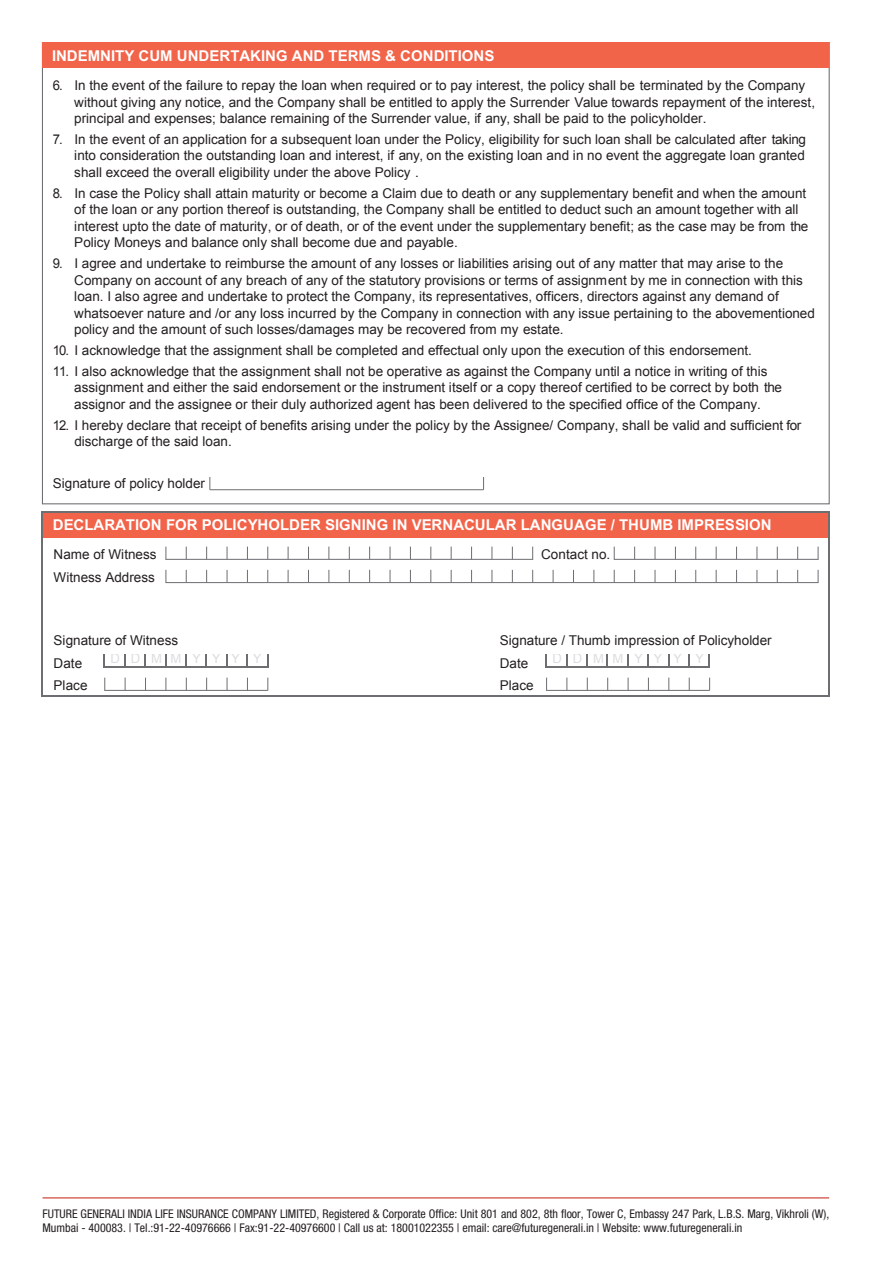
<style>
.page{position:relative;width:893px;height:1263px;background:#fff}
.page>*{position:absolute;margin:0;border:0;box-sizing:border-box;transform-origin:0 0}
.t1{font:700 15px "Arial";color:#fff}
.t2{font:13.5px/16.5px "Arial";color:#231f20}
.t3{font:13.5px "Arial";letter-spacing:.8em;color:#dcddde}
.t4{font:condensed 12px/14.4px "Helvetica Neue LT Std";color:#231f20}
</style>
<div class="page">
<div style="left:42px;top:43px;width:787px;height:25px;background:#f2644a"></div>
<hr style="left:210px;top:489px;width:274px;height:1px;background:#6d6e71">
<svg style="left:483px;top:477px;width:1px;height:13px"></svg>
<svg style="left:209px;top:477px;width:1px;height:13px"></svg>
<hr style="left:614px;top:559px;width:204px;height:1px;background:#6d6e71">
<svg style="left:695px;top:547px;width:1px;height:12px"></svg>
<svg style="left:716px;top:547px;width:1px;height:12px"></svg>
<svg style="left:675px;top:547px;width:1px;height:12px"></svg>
<svg style="left:655px;top:547px;width:1px;height:12px"></svg>
<svg style="left:634px;top:547px;width:1px;height:12px"></svg>
<svg style="left:614px;top:547px;width:1px;height:12px"></svg>
<svg style="left:736px;top:547px;width:1px;height:12px"></svg>
<svg style="left:756px;top:547px;width:1px;height:12px"></svg>
<svg style="left:777px;top:547px;width:1px;height:12px"></svg>
<svg style="left:797px;top:547px;width:1px;height:12px"></svg>
<svg style="left:818px;top:547px;width:1px;height:12px"></svg>
<hr style="left:104px;top:690px;width:164px;height:1px;background:#6d6e71">
<svg style="left:267px;top:678px;width:1px;height:12px"></svg>
<svg style="left:104px;top:678px;width:1px;height:12px"></svg>
<svg style="left:125px;top:678px;width:1px;height:12px"></svg>
<svg style="left:145px;top:678px;width:1px;height:12px"></svg>
<svg style="left:165px;top:678px;width:1px;height:12px"></svg>
<svg style="left:186px;top:678px;width:1px;height:12px"></svg>
<svg style="left:206px;top:678px;width:1px;height:12px"></svg>
<svg style="left:227px;top:678px;width:1px;height:12px"></svg>
<svg style="left:247px;top:678px;width:1px;height:12px"></svg>
<hr style="left:546px;top:690px;width:164px;height:1px;background:#6d6e71">
<svg style="left:709px;top:678px;width:1px;height:12px"></svg>
<svg style="left:546px;top:678px;width:1px;height:12px"></svg>
<svg style="left:566px;top:678px;width:1px;height:12px"></svg>
<svg style="left:587px;top:678px;width:1px;height:12px"></svg>
<svg style="left:607px;top:678px;width:1px;height:12px"></svg>
<svg style="left:628px;top:678px;width:1px;height:12px"></svg>
<svg style="left:648px;top:678px;width:1px;height:12px"></svg>
<svg style="left:668px;top:678px;width:1px;height:12px"></svg>
<svg style="left:689px;top:678px;width:1px;height:12px"></svg>
<svg style="left:267px;top:547px;width:1px;height:12px"></svg>
<svg style="left:247px;top:547px;width:1px;height:12px"></svg>
<svg style="left:227px;top:547px;width:1px;height:12px"></svg>
<svg style="left:206px;top:547px;width:1px;height:12px"></svg>
<hr style="left:165px;top:559px;width:368px;height:1px;background:#6d6e71">
<svg style="left:532px;top:547px;width:1px;height:12px"></svg>
<svg style="left:369px;top:547px;width:1px;height:12px"></svg>
<svg style="left:390px;top:547px;width:1px;height:12px"></svg>
<svg style="left:410px;top:547px;width:1px;height:12px"></svg>
<svg style="left:430px;top:547px;width:1px;height:12px"></svg>
<svg style="left:451px;top:547px;width:1px;height:12px"></svg>
<svg style="left:471px;top:547px;width:1px;height:12px"></svg>
<svg style="left:491px;top:547px;width:1px;height:12px"></svg>
<svg style="left:512px;top:547px;width:1px;height:12px"></svg>
<svg style="left:349px;top:547px;width:1px;height:12px"></svg>
<svg style="left:328px;top:547px;width:1px;height:12px"></svg>
<svg style="left:308px;top:547px;width:1px;height:12px"></svg>
<svg style="left:288px;top:547px;width:1px;height:12px"></svg>
<svg style="left:165px;top:547px;width:1px;height:12px"></svg>
<svg style="left:186px;top:547px;width:1px;height:12px"></svg>
<svg style="left:267px;top:570px;width:1px;height:12px"></svg>
<svg style="left:247px;top:570px;width:1px;height:12px"></svg>
<svg style="left:227px;top:570px;width:1px;height:12px"></svg>
<svg style="left:206px;top:570px;width:1px;height:12px"></svg>
<hr style="left:166px;top:582px;width:652px;height:1px;background:#6d6e71">
<svg style="left:695px;top:570px;width:1px;height:12px"></svg>
<svg style="left:716px;top:570px;width:1px;height:12px"></svg>
<svg style="left:532px;top:570px;width:1px;height:12px"></svg>
<svg style="left:369px;top:570px;width:1px;height:12px"></svg>
<svg style="left:390px;top:570px;width:1px;height:12px"></svg>
<svg style="left:410px;top:570px;width:1px;height:12px"></svg>
<svg style="left:430px;top:570px;width:1px;height:12px"></svg>
<svg style="left:451px;top:570px;width:1px;height:12px"></svg>
<svg style="left:471px;top:570px;width:1px;height:12px"></svg>
<svg style="left:491px;top:570px;width:1px;height:12px"></svg>
<svg style="left:512px;top:570px;width:1px;height:12px"></svg>
<svg style="left:675px;top:570px;width:1px;height:12px"></svg>
<svg style="left:655px;top:570px;width:1px;height:12px"></svg>
<svg style="left:634px;top:570px;width:1px;height:12px"></svg>
<svg style="left:614px;top:570px;width:1px;height:12px"></svg>
<svg style="left:593px;top:570px;width:1px;height:12px"></svg>
<svg style="left:573px;top:570px;width:1px;height:12px"></svg>
<svg style="left:553px;top:570px;width:1px;height:12px"></svg>
<svg style="left:349px;top:570px;width:1px;height:12px"></svg>
<svg style="left:328px;top:570px;width:1px;height:12px"></svg>
<svg style="left:308px;top:570px;width:1px;height:12px"></svg>
<svg style="left:288px;top:570px;width:1px;height:12px"></svg>
<svg style="left:736px;top:570px;width:1px;height:12px"></svg>
<svg style="left:756px;top:570px;width:1px;height:12px"></svg>
<svg style="left:777px;top:570px;width:1px;height:12px"></svg>
<svg style="left:797px;top:570px;width:1px;height:12px"></svg>
<svg style="left:818px;top:570px;width:1px;height:13px"></svg>
<svg style="left:186px;top:570px;width:1px;height:12px"></svg>
<svg style="left:165px;top:570px;width:1px;height:13px"></svg>
<div style="left:43px;top:513px;width:786px;height:25px;background:#f2644a"></div>
<hr style="left:43px;top:511px;width:786px;height:2px;background:#6d6e71">
<svg style="left:42px;top:511px;width:1px;height:56px"></svg>
<svg style="left:829px;top:511px;width:1px;height:56px"></svg>
<hr style="left:42px;top:567px;width:1px;height:43px;background:#6d6e71">
<hr style="left:829px;top:567px;width:1px;height:43px;background:#6d6e71">
<hr style="left:42px;top:610px;width:1px;height:43px;background:#6d6e71">
<hr style="left:829px;top:610px;width:1px;height:43px;background:#6d6e71">
<svg style="left:42px;top:653px;width:1px;height:44px"></svg>
<hr style="left:43px;top:696px;width:295px;height:1px;background:#6d6e71">
<hr style="left:338px;top:696px;width:491px;height:1px;background:#6d6e71">
<svg style="left:829px;top:653px;width:1px;height:44px"></svg>
<svg style="left:104px;top:655px;width:164px;height:13px"></svg>
<svg style="left:546px;top:655px;width:164px;height:13px"></svg>
<hr style="left:43px;top:1197px;width:786px;height:1px;background:#c5281c">
<p class="t1" style="left:52px;top:47px;width:444px">INDEMNITY CUM UNDERTAKING AND TERMS &amp; CONDITIONS</p>
<p class="t2" style="left:74px;top:77px;width:742px;text-indent:-21px">6. In the event of the failure to repay the loan when required or to pay interest, the policy shall be terminated by the Company without giving any notice, and the Company shall be entitled to apply the Surrender Value towards repayment of the interest, principal and expenses; balance remaining of the Surrender value, if any, shall be paid to the policyholder.</p>
<p class="t2" style="left:74px;top:131px;width:733px;text-align:justify;text-indent:-21px">7. In the event of an application for a subsequent loan under the Policy, eligibility for such loan shall be calculated after taking into consideration the outstanding loan and interest, if any, on the existing loan and in no event the aggregate loan granted shall exceed the overall eligibility under the above Policy .</p>
<p class="t2" style="left:74px;top:185px;width:736px;text-indent:-21px">8. In case the Policy shall attain maturity or become a Claim due to death or any supplementary benefit and when the amount of the loan or any portion thereof is outstanding, the Company shall be entitled to deduct such an amount together with all interest upto the date of maturity, or of death, or of the event under the supplementary benefit; as the case may be from the Policy Moneys and balance only shall become due and payable.</p>
<p class="t2" style="left:74px;top:255px;width:742px;text-indent:-21px">9. I agree and undertake to reimburse the amount of any losses or liabilities arising out of any matter that may arise to the Company on account of any breach of any of the statutory provisions or terms of assignment by me in connection with this loan. I also agree and undertake to protect the Company, its representatives, officers, directors against any demand of whatsoever nature and /or any loss incurred by the Company in connection with any issue pertaining to the abovementioned policy and the amount of such losses/damages may be recovered from my estate.</p>
<p class="t2" style="left:53px;top:342px;width:701px">10. I acknowledge that the assignment shall be completed and effectual only upon the execution of this endorsement.</p>
<p class="t2" style="left:74px;top:363px;width:709px;text-indent:-21px">11. I also acknowledge that the assignment shall not be operative as against the Company until a notice in writing of this assignment and either the said endorsement or the instrument itself or a copy thereof certified to be correct by both the assignor and the assignee or their duly authorized agent has been delivered to the specified office of the Company.</p>
<p class="t2" style="left:74px;top:417px;width:729px;text-indent:-21px">12. I hereby declare that receipt of benefits arising under the policy by the Assignee/ Company, shall be valid and sufficient for discharge of the said loan.</p>
<p class="t2" style="left:53px;top:475px;width:154px">Signature of policy holder</p>
<p class="t1" style="left:53px;top:516px;width:720px">DECLARATION FOR POLICYHOLDER SIGNING IN VERNACULAR LANGUAGE / THUMB IMPRESSION</p>
<p class="t2" style="left:54px;top:546px;width:104px">Name of Witness</p>
<p class="t2" style="left:541px;top:546px;width:71px">Contact no.</p>
<p class="t2" style="left:54px;top:569px;width:103px">Witness Address</p>
<p class="t2" style="left:54px;top:632px;width:126px">Signature of Witness</p>
<p class="t2" style="left:500px;top:632px;width:273px">Signature / Thumb impression of Policyholder</p>
<p class="t2" style="left:54px;top:655px;width:30px">Date</p>
<p class="t2" style="left:500px;top:655px;width:30px">Date</p>
<p class="t2" style="left:54px;top:677px;width:35px">Place</p>
<p class="t2" style="left:500px;top:677px;width:35px">Place</p>
<p class="t3" style="left:111px;top:650px;width:153px">DDMMYYY Y</p>
<p class="t3" style="left:552px;top:650px;width:153px">DDMMYYY Y</p>
<p class="t4" style="left:43px;top:1206px;width:788px">FUTURE GENERALI INDIA LIFE INSURANCE COMPANY LIMITED, Registered &amp; Corporate Office: Unit 801 and 802, 8th floor, Tower C, Embassy 247 Park, L.B.S. Marg, Vikhroli (W),<br>Mumbai - 400083. | Tel.:91-22-40976666 | Fax:91-22-40976600 | Call us at: 18001022355 | email: care@futuregenerali.in | Website: www.futuregenerali.in</p>
</div>
